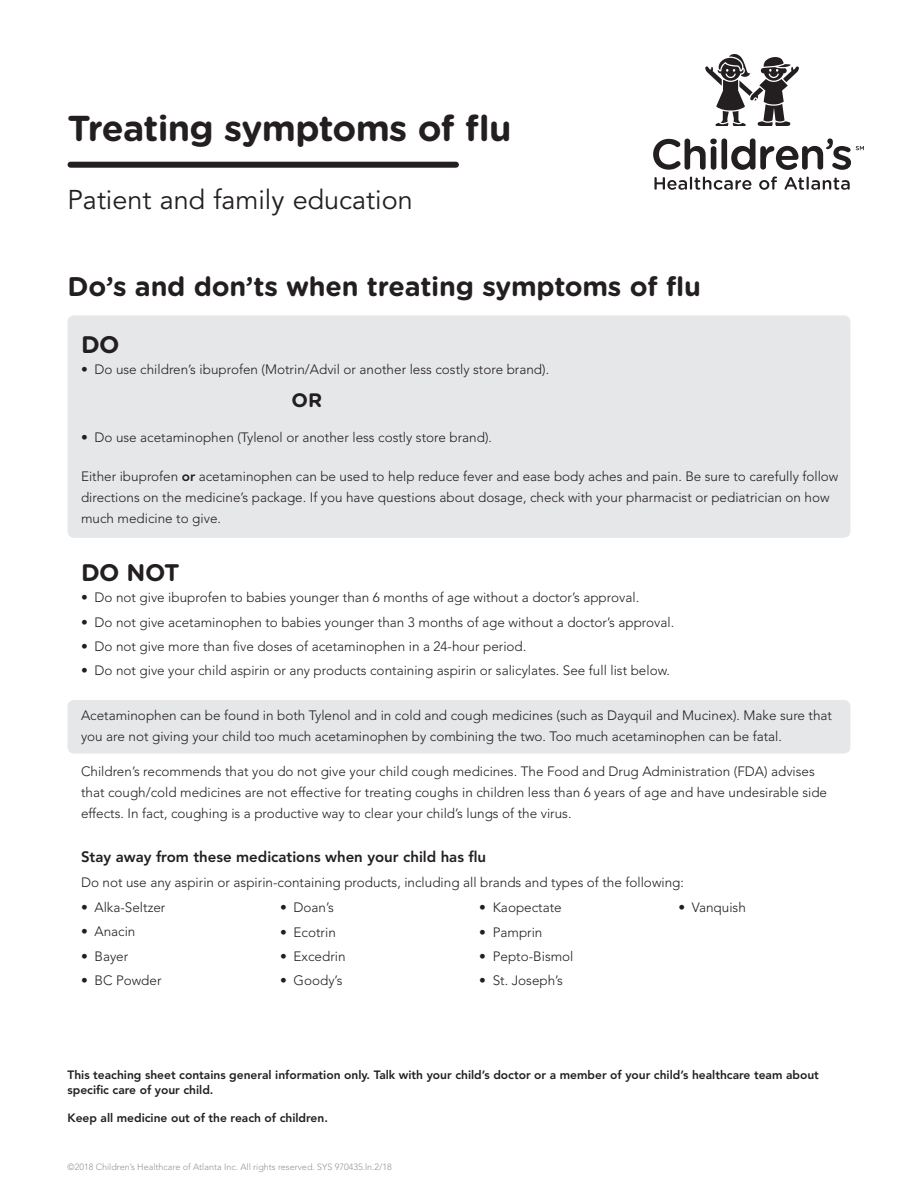
<style>
.page{position:relative;width:918px;height:1188px;background:#fff}
.page>*{position:absolute;margin:0;border:0;box-sizing:border-box;transform-origin:0 0}
.t1{font:700 36px "Gotham Rounded";letter-spacing:-.02em;color:#231f20}
.t2{font:700 27px "Gotham Rounded";letter-spacing:-.01em;color:#231f20}
.t3{font:27px "Avenir";color:#231f20}
.t4{font:700 24px "Gotham Rounded";letter-spacing:-.02em;color:#231f20}
.t5{font:700 19.5px "Gotham Rounded";color:#231f20}
.t6{font:800 15px "Avenir";color:#231f20}
.t7{font:300 13.5px/21px "Avenir";color:#231f20}
.t8{font:800 12px/14.4px "Avenir";color:#231f20}
.t9{font:300 9px "Avenir";color:#939598}
.s1{font-weight:800}
</style>
<div class="page">
<div style="left:721px;top:138px;width:6px;height:32px;background:#231f20;border-radius:3px"></div>
<svg style="left:653px;top:139px;width:64px;height:31px"></svg>
<svg style="left:654px;top:177px;width:97px;height:13px"></svg>
<svg style="left:759px;top:177px;width:18px;height:13px"></svg>
<svg style="left:785px;top:177px;width:65px;height:13px"></svg>
<svg style="left:705px;top:54px;width:94px;height:72px"></svg>
<svg style="left:731px;top:138px;width:133px;height:32px"></svg>
<div style="left:70px;top:162px;width:386px;height:6px;background:#231f20"></div>
<div style="left:68px;top:315px;width:782px;height:223px;background:#e6e7e9;border-radius:7px"></div>
<div style="left:68px;top:700px;width:782px;height:54px;background:#e6e7e9;border-radius:7px"></div>
<h1 class="t1" style="left:68px;top:102px;width:445px">Treating symptoms of flu</h1>
<h2 class="t3" style="left:68px;top:184px;width:347px">Patient and family education</h2>
<h2 class="t2" style="left:68px;top:267px;width:635px">Do’s and don’ts when treating symptoms of flu</h2>
<h3 class="t4" style="left:81px;top:327px;width:40px">DO</h3>
<p class="t7" style="left:81px;top:359px;width:470px">• Do use children’s ibuprofen (Motrin/Advil or another less costly store brand).</p>
<h3 class="t5" style="left:292px;top:386px;width:32px">OR</h3>
<p class="t7" style="left:81px;top:426px;width:413px">• Do use acetaminophen (Tylenol or another less costly store brand).</p>
<p class="t7" style="left:81px;top:466px;width:759px">Either ibuprofen <span class="s1">or</span> acetaminophen can be used to help reduce fever and ease body aches and pain. Be sure to carefully follow directions on the medicine’s package. If you have questions about dosage, check with your pharmacist or pediatrician on how much medicine to give.</p>
<h3 class="t4" style="left:81px;top:555px;width:100px">DO NOT</h3>
<p class="t7" style="left:81px;top:587px;width:560px">• Do not give ibuprofen to babies younger than 6 months of age without a doctor’s approval.</p>
<p class="t7" style="left:81px;top:611px;width:595px">• Do not give acetaminophen to babies younger than 3 months of age without a doctor’s approval.</p>
<p class="t7" style="left:81px;top:636px;width:447px">• Do not give more than five doses of acetaminophen in a 24-hour period.</p>
<p class="t7" style="left:81px;top:660px;width:590px">• Do not give your child aspirin or any products containing aspirin or salicylates. See full list below.</p>
<p class="t7" style="left:81px;top:705px;width:753px">Acetaminophen can be found in both Tylenol and in cold and cough medicines (such as Dayquil and Mucinex). Make sure that you are not giving your child too much acetaminophen by combining the two. Too much acetaminophen can be fatal.</p>
<p class="t7" style="left:81px;top:761px;width:748px">Children’s recommends that you do not give your child cough medicines. The Food and Drug Administration (FDA) advises that cough/cold medicines are not effective for treating coughs in children less than 6 years of age and have undesirable side effects. In fact, coughing is a productive way to clear your child’s lungs of the virus.</p>
<p class="t6" style="left:81px;top:848px;width:406px">Stay away from these medications when your child has flu</p>
<p class="t7" style="left:81px;top:871px;width:605px">Do not use any aspirin or aspirin-containing products, including all brands and types of the following:</p>
<p class="t7" style="left:81px;top:897px;width:86px">• Alka-Seltzer</p>
<p class="t7" style="left:81px;top:921px;width:56px">• Anacin</p>
<p class="t7" style="left:81px;top:946px;width:49px">• Bayer</p>
<p class="t7" style="left:81px;top:970px;width:82px">• BC Powder</p>
<p class="t7" style="left:678px;top:897px;width:69px">• Vanquish</p>
<p class="t7" style="left:280px;top:897px;width:55px">• Doan’s</p>
<p class="t7" style="left:280px;top:921px;width:57px">• Ecotrin</p>
<p class="t7" style="left:280px;top:946px;width:67px">• Excedrin</p>
<p class="t7" style="left:280px;top:970px;width:64px">• Goody’s</p>
<p class="t7" style="left:479px;top:897px;width:84px">• Kaopectate</p>
<p class="t7" style="left:479px;top:921px;width:65px">• Pamprin</p>
<p class="t7" style="left:479px;top:946px;width:96px">• Pepto-Bismol</p>
<p class="t7" style="left:479px;top:970px;width:85px">• St. Joseph’s</p>
<p class="t8" style="left:68px;top:1068px;width:753px">This teaching sheet contains general information only. Talk with your child’s doctor or a member of your child’s healthcare team about specific care of your child.</p>
<p class="t8" style="left:68px;top:1110px;width:262px">Keep all medicine out of the reach of children.</p>
<p class="t9" style="left:68px;top:1162px;width:326px">©2018 Children’s Healthcare of Atlanta Inc. All rights reserved. SYS 970435.ln.2/18</p>
</div>
